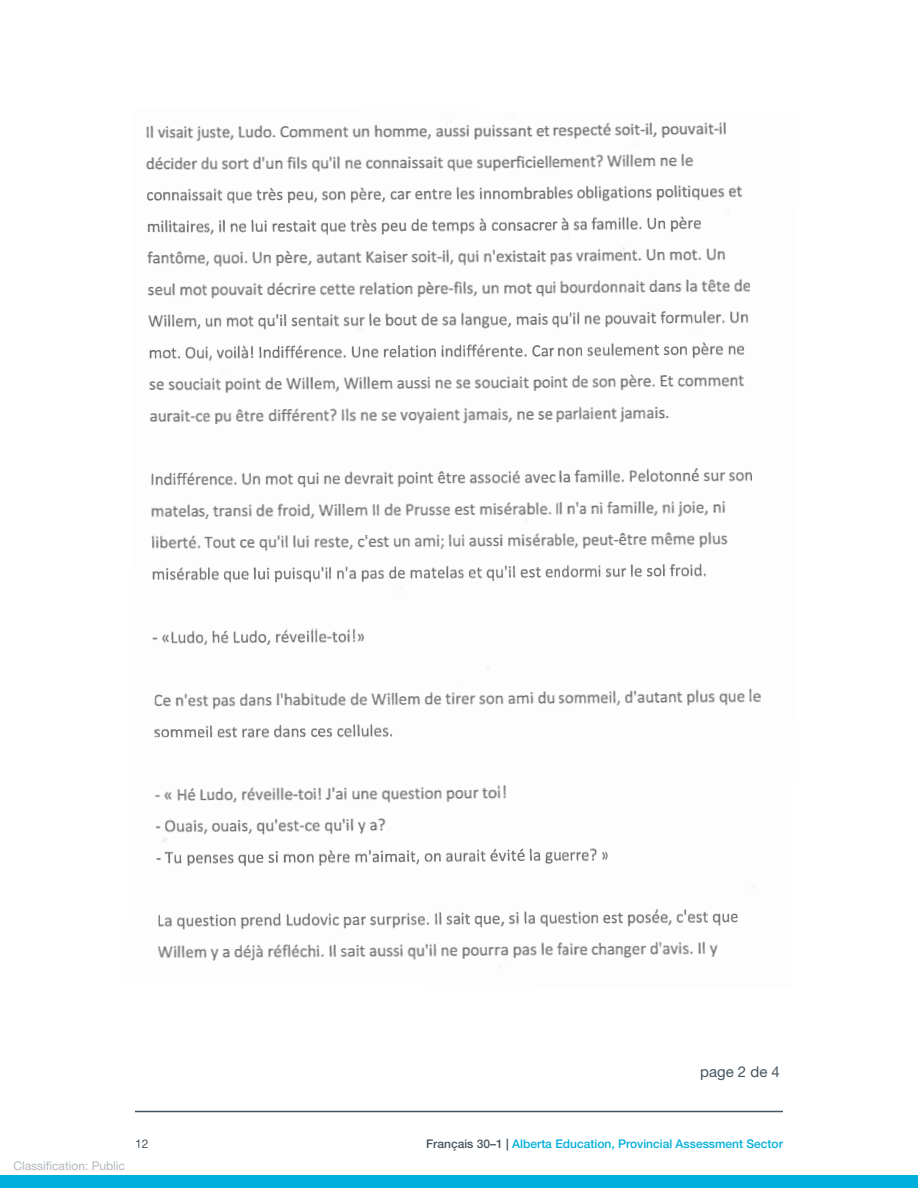
<style>
.page{position:relative;width:918px;height:1188px;background:#fff}
.page>*{position:absolute;margin:0;border:0;box-sizing:border-box;transform-origin:0 0}
.Body_Copy_ExAssignSc{font:15px "Helvetica Neue LT Std";color:#465560}
.t1{font:500 12px "Helvetica Neue LT Std";color:#00afdb}
.t2{font:12px "Helvetica Neue LT Std";color:#b1b8bc}
.t3{font:12px "Helvetica Neue LT Std";color:#465560}
.s1{color:#465560}
</style>
<div class="page">
<hr style="left:135px;top:1111px;width:648px;height:1px;background:#465560">
<div style="left:0;top:1175px;width:918px;height:13px;background:#00afdb"></div>
<img style="left:145px;top:121px;width:605px;height:303px">
<img style="left:151px;top:468px;width:601px;height:115px">
<img style="left:158px;top:909px;width:580px;height:52px">
<img style="left:154px;top:785px;width:454px;height:82px">
<img style="left:154px;top:688px;width:607px;height:50px">
<img style="left:153px;top:628px;width:211px;height:17px">
<p class="Body_Copy_ExAssignSc" style="left:700px;top:1063px;width:81px">page 2 de 4</p>
<p class="t2" style="left:14px;top:1159px;width:113px">Classification: Public</p>
<p class="t3" style="left:135px;top:1137px;width:15px">12</p>
<p class="t1" style="left:426px;top:1137px;width:358px"><span class="s1">Français 30–1 |</span> Alberta Education, Provincial Assessment Sector</p>
</div>
